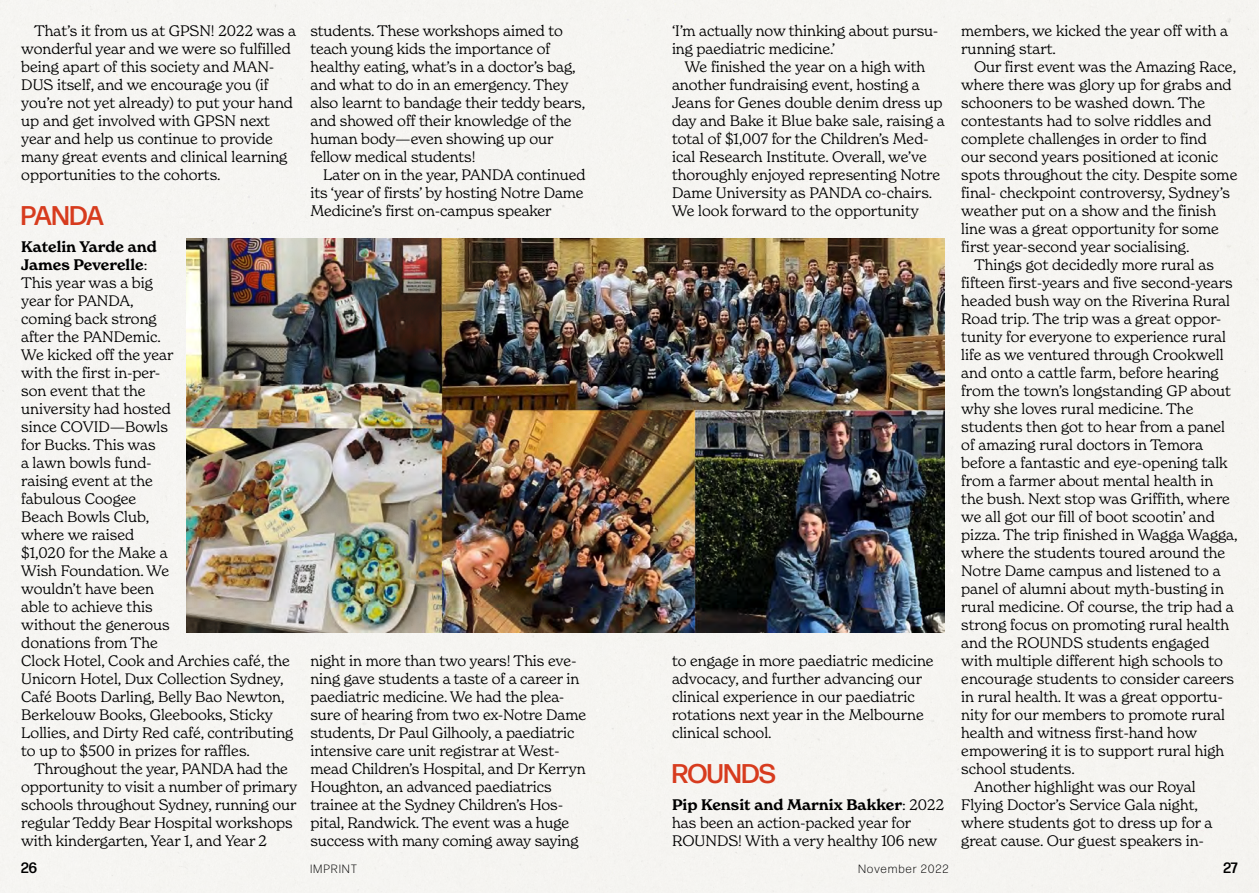
<style>
.page{position:relative;width:1259px;height:893px;background:#fff}
.page>*{position:absolute;margin:0;border:0;box-sizing:border-box;transform-origin:0 0}
.t1{font:500 27px "Forma DJR Display";color:#d94526}
.t2{font:300 15px/18px "New Spirit";color:#000}
.t3{font:500 15px "Forma DJR Display";color:#000}
.t4{font:300 12px "Forma DJR Display";letter-spacing:.12em;color:#000}
.s1{font-weight:600}
</style>
<div class="page">
<img style="left:0;top:0;width:1259px;height:893px">
<p class="t2" style="left:21px;top:21px;width:276px;text-indent:13px">That’s it from us at GPSN! 2022 was a wonderful year and we were so fulfilled being apart of this society and MAN-DUS itself, and we encourage you (if you’re not yet already) to put your hand up and get involved with GPSN next year and help us continue to provide many great events and clinical learning opportunities to the cohorts.</p>
<h1 class="t1" style="left:21px;top:199px;width:84px">PANDA</h1>
<p class="t2" style="left:21px;top:237px;width:274px"><span class="s1">Katelin Yarde and<br>James Peverelle</span>:<br>This year was a big<br>year for PANDA,<br>coming back strong<br>after the PANDemic.<br>We kicked off the year<br>with the first in-per-<br>son event that the<br>university had hosted<br>since COVID—Bowls<br>for Bucks. This was<br>a lawn bowls fund-<br>raising event at the<br>fabulous Coogee<br>Beach Bowls Club,<br>where we raised<br>$1,020 for the Make a<br>Wish Foundation. We<br>wouldn’t have been<br>able to achieve this<br>without the generous<br>donations from The<br>Clock Hotel, Cook and Archies café, the<br>Unicorn Hotel, Dux Collection Sydney,<br>Café Boots Darling, Belly Bao Newton,<br>Berkelouw Books, Gleebooks, Sticky<br>Lollies, and Dirty Red café, contributing to up to $500 in prizes for raffles.</p>
<p class="t2" style="left:21px;top:759px;width:277px;text-indent:13px">Throughout the year, PANDA had the opportunity to visit a number of primary schools throughout Sydney, running our regular Teddy Bear Hospital workshops with kindergarten, Year 1, and Year 2</p>
<p class="t2" style="left:310px;top:21px;width:276px">students. These workshops aimed to teach young kids the importance of healthy eating, what’s in a doctor’s bag, and what to do in an emergency. They also learnt to bandage their teddy bears, and showed off their knowledge of the human body—even showing up our fellow medical students!</p>
<p class="t2" style="left:310px;top:165px;width:276px;text-indent:13px">Later on in the year, PANDA continued its ‘year of firsts’ by hosting Notre Dame<br>Medicine’s first on-campus speaker</p>
<p class="t2" style="left:310px;top:651px;width:277px">night in more than two years! This eve&shy;ning gave students a taste of a career in paediatric medicine. We had the plea&shy;sure of hearing from two ex-Notre Dame students, Dr Paul Gilhooly, a paediatric intensive care unit registrar at West&shy;mead Children’s Hospital, and Dr Kerryn Houghton, an advanced paediatrics trainee at the Sydney Children’s Hos&shy;pital, Randwick. The event was a huge success with many coming away saying</p>
<p class="t3" style="left:21px;top:858px;width:17px">26</p>
<p class="t4" style="left:310px;top:862px;width:48px">IMPRINT</p>
<p class="t2" style="left:672px;top:21px;width:268px">‘I’m actually now thinking about pursu&shy;ing paediatric medicine.’</p>
<p class="t2" style="left:672px;top:57px;width:274px;text-indent:13px">We finished the year on a high with another fundraising event, hosting a Jeans for Genes double denim dress up day and Bake it Blue bake sale, raising a total of $1,007 for the Children’s Med&shy;ical Research Institute. Overall, we’ve thoroughly enjoyed representing Notre Dame University as PANDA co-chairs.<br>We look forward to the opportunity</p>
<p class="t2" style="left:672px;top:651px;width:263px">to engage in more paediatric medicine advocacy, and further advancing our clinical experience in our paediatric rotations next year in the Melbourne clinical school.</p>
<h1 class="t1" style="left:672px;top:757px;width:105px">ROUNDS</h1>
<p class="t2" style="left:672px;top:795px;width:274px"><span class="s1">Pip Kensit and Marnix Bakker</span>: 2022 has been an action-packed year for<br>ROUNDS! With a very healthy 106 new</p>
<p class="t2" style="left:961px;top:21px;width:268px">members, we kicked the year off with a running start.</p>
<p class="t2" style="left:974px;top:57px;width:264px">Our first event was the Amazing Race,</p>
<p class="t2" style="left:961px;top:75px;width:272px">where there was glory up for grabs and</p>
<p class="t2" style="left:961px;top:93px;width:245px">schooners to be washed down. The</p>
<p class="t2" style="left:961px;top:111px;width:252px">contestants had to solve riddles and</p>
<p class="t2" style="left:961px;top:129px;width:247px">complete challenges in order to find</p>
<p class="t2" style="left:961px;top:147px;width:258px">our second years positioned at iconic</p>
<p class="t2" style="left:961px;top:165px;width:278px">spots throughout the city. Despite some</p>
<p class="t2" style="left:961px;top:183px;width:270px">final- checkpoint controversy, Sydney’s</p>
<p class="t2" style="left:961px;top:201px;width:256px">weather put on a show and the finish</p>
<p class="t2" style="left:961px;top:219px;width:259px">line was a great opportunity for some</p>
<p class="t2" style="left:961px;top:237px;width:230px">first year-second year socialising.</p>
<p class="t2" style="left:974px;top:255px;width:241px">Things got decidedly more rural as</p>
<p class="t2" style="left:961px;top:273px;width:273px">fifteen first-years and five second-years</p>
<p class="t2" style="left:961px;top:291px;width:270px">headed bush way on the Riverina Rural</p>
<p class="t2" style="left:961px;top:309px;width:262px">Road trip. The trip was a great oppor-</p>
<p class="t2" style="left:961px;top:327px;width:266px">tunity for everyone to experience rural</p>
<p class="t2" style="left:961px;top:345px;width:264px">life as we ventured through Crookwell</p>
<p class="t2" style="left:961px;top:363px;width:259px">and onto a cattle farm, before hearing</p>
<p class="t2" style="left:961px;top:381px;width:271px">from the town’s longstanding GP about</p>
<p class="t2" style="left:961px;top:399px;width:234px">why she loves rural medicine. The</p>
<p class="t2" style="left:961px;top:417px;width:265px">students then got to hear from a panel</p>
<p class="t2" style="left:961px;top:435px;width:243px">of amazing rural doctors in Temora</p>
<p class="t2" style="left:961px;top:453px;width:268px">before a fantastic and eye-opening talk</p>
<p class="t2" style="left:961px;top:471px;width:253px">from a farmer about mental health in</p>
<p class="t2" style="left:961px;top:489px;width:270px">the bush. Next stop was Griffith, where</p>
<p class="t2" style="left:961px;top:507px;width:255px">we all got our fill of boot scootin’ and</p>
<p class="t2" style="left:961px;top:525px;width:278px">pizza. The trip finished in Wagga Wagga,</p>
<p class="t2" style="left:961px;top:543px;width:265px">where the students toured around the</p>
<p class="t2" style="left:961px;top:561px;width:261px">Notre Dame campus and listened to a</p>
<p class="t2" style="left:961px;top:579px;width:264px">panel of alumni about myth-busting in</p>
<p class="t2" style="left:961px;top:597px;width:274px">rural medicine. Of course, the trip had a</p>
<p class="t2" style="left:961px;top:615px;width:269px">strong focus on promoting rural health</p>
<p class="t2" style="left:961px;top:633px;width:250px">and the ROUNDS students engaged</p>
<p class="t2" style="left:961px;top:651px;width:263px">with multiple different high schools to</p>
<p class="t2" style="left:961px;top:669px;width:274px">encourage students to consider careers</p>
<p class="t2" style="left:961px;top:687px;width:263px">in rural health. It was a great opportu-</p>
<p class="t2" style="left:961px;top:705px;width:265px">nity for our members to promote rural</p>
<p class="t2" style="left:961px;top:723px;width:237px">health and witness first-hand how</p>
<p class="t2" style="left:961px;top:741px;width:264px">empowering it is to support rural high</p>
<p class="t2" style="left:961px;top:759px;width:115px">school students.</p>
<p class="t2" style="left:974px;top:777px;width:223px">Another highlight was our Royal</p>
<p class="t2" style="left:961px;top:795px;width:238px">Flying Doctor’s Service Gala night,</p>
<p class="t2" style="left:961px;top:813px;width:253px">where students got to dress up for a</p>
<p class="t2" style="left:961px;top:831px;width:244px">great cause. Our guest speakers in-</p>
<p class="t4" style="left:858px;top:862px;width:91px">November 2022</p>
<p class="t3" style="left:1223px;top:858px;width:16px">27</p>
</div>
